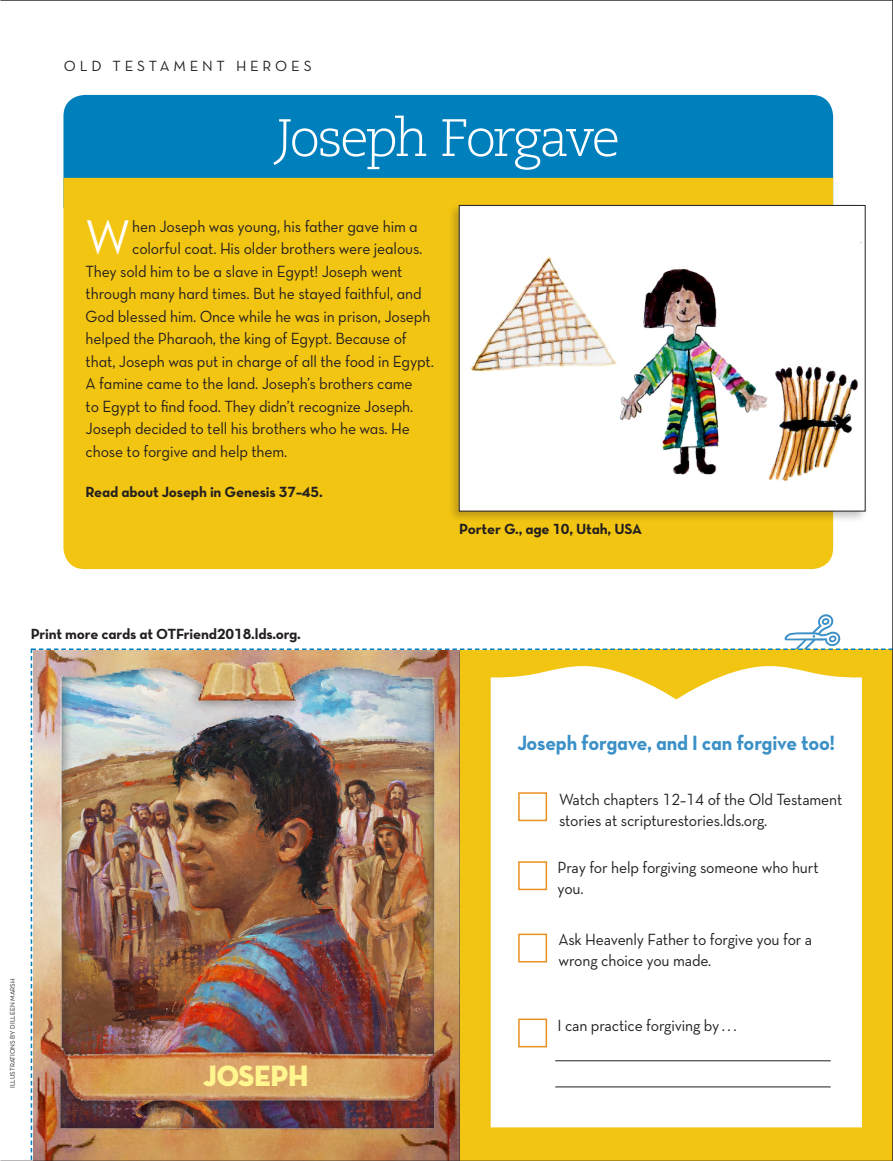
<style>
.page{position:relative;width:893px;height:1161px;background:#fff}
.page>*{position:absolute;margin:0;border:0;box-sizing:border-box;transform-origin:0 0}
.t1{font:300 52.5px "Caecilialds Std";letter-spacing:-.055em;color:#fff}
.t2{font:49.65px "Neutralds Lat Book Alt";color:#fff;scale:.95 1}
.t3{font:30px "Neutralds Lat Titling Display";letter-spacing:-.01em;color:#fff690;scale:.95 1}
.t4{font:21px "Neutralds Lat Bold Alt";letter-spacing:-.01em;color:#3a90c7;scale:.95 1}
.t5{font:16.5px "Neutralds Lat Book Alt";letter-spacing:-.01em;color:#231f20;scale:.95 1}
.t6{font:16.5px/21px "Neutralds Lat";letter-spacing:-.01em;color:#231f20;scale:.95 1}
.t7{font:15px "Neutralds Lat Bold Alt";letter-spacing:-.01em;color:#231f20}
.t8{font:15px "Neutralds Lat Book Alt";letter-spacing:.25em;color:#231f20}
.t9{font:6.75px "Neutralds Lat Book Alt";color:#231f20}
</style>
<div class="page">
<div style="left:63px;top:95px;width:770px;height:83px;background:#007fbd"></div>
<div style="left:63px;top:178px;width:770px;height:391px;background:#f3c513"></div>
<div style="left:448px;top:203px;width:420px;height:320px;background:#231f20;opacity:.25"></div>
<div style="left:459px;top:205px;width:406px;height:306px;background:#fff"></div>
<img style="left:470px;top:242px;width:392px;height:239px">
<div style="left:459px;top:205px;width:406px;height:306px;border:1px solid #231f20"></div>
<img style="left:31px;top:614px;width:861px;height:546px">
<hr style="left:0;top:0;width:893px;height:1px;background:#231f20">
<hr style="left:0;top:1160px;width:893px;height:1px;background:#231f20">
<hr style="left:892px;top:0;width:1px;height:1161px;background:#231f20">
<p class="t8" style="left:64px;top:55px;width:249px">OLD TESTAMENT HEROES</p>
<h1 class="t1" style="left:277px;top:108px;width:345px">Joseph Forgave</h1>
<h2 class="t2" style="left:86px;top:200px;width:49px">W</h2>
<p class="t5" style="left:132px;top:214px;width:302px">hen Joseph was young, his father gave him a</p>
<p class="t5" style="left:132px;top:236px;width:307px">colorful coat. His older brothers were jealous.</p>
<p class="t5" style="left:86px;top:259px;width:335px">They sold him to be a slave in Egypt! Joseph went</p>
<p class="t5" style="left:86px;top:281px;width:355px">through many hard times. But he stayed faithful, and</p>
<p class="t5" style="left:86px;top:304px;width:364px">God blessed him. Once while he was in prison, Joseph</p>
<p class="t5" style="left:86px;top:326px;width:340px">helped the Pharaoh, the king of Egypt. Because of</p>
<p class="t5" style="left:86px;top:349px;width:368px">that, Joseph was put in charge of all the food in Egypt.</p>
<p class="t5" style="left:86px;top:371px;width:346px">A famine came to the land. Joseph’s brothers came</p>
<p class="t5" style="left:86px;top:394px;width:346px">to Egypt to find food. They didn’t recognize Joseph.</p>
<p class="t5" style="left:86px;top:416px;width:343px">Joseph decided to tell his brothers who he was. He</p>
<p class="t5" style="left:86px;top:439px;width:214px">chose to forgive and help them.</p>
<p class="t7" style="left:86px;top:480px;width:239px">Read about Joseph in Genesis 37–45.</p>
<p class="t7" style="left:459px;top:517px;width:184px">Porter G., age 10, Utah, USA</p>
<p class="t7" style="left:31px;top:621px;width:272px">Print more cards at OTFriend2018.lds.org.</p>
<p class="t9" style="left:7px;top:1088px;width:111px;rotate:-90deg">ILLUSTRATIONS BY DILLEEN MARSH</p>
<h3 class="t3" style="left:203px;top:1052px;width:112px">JOSEPH</h3>
<p class="t4" style="left:517px;top:725px;width:336px">Joseph forgave, and I can forgive too!</p>
<p class="t6" style="left:559px;top:788px;width:300px">Watch chapters 12–14 of the Old Testament stories at scripturestories.lds.org.</p>
<p class="t6" style="left:557px;top:856px;width:276px">Pray for help forgiving someone who hurt you.</p>
<p class="t6" style="left:558px;top:928px;width:269px">Ask Heavenly Father to forgive you for a wrong choice you made.</p>
<p class="t6" style="left:557px;top:1014px;width:190px">I can practice forgiving by . . .</p>
</div>
